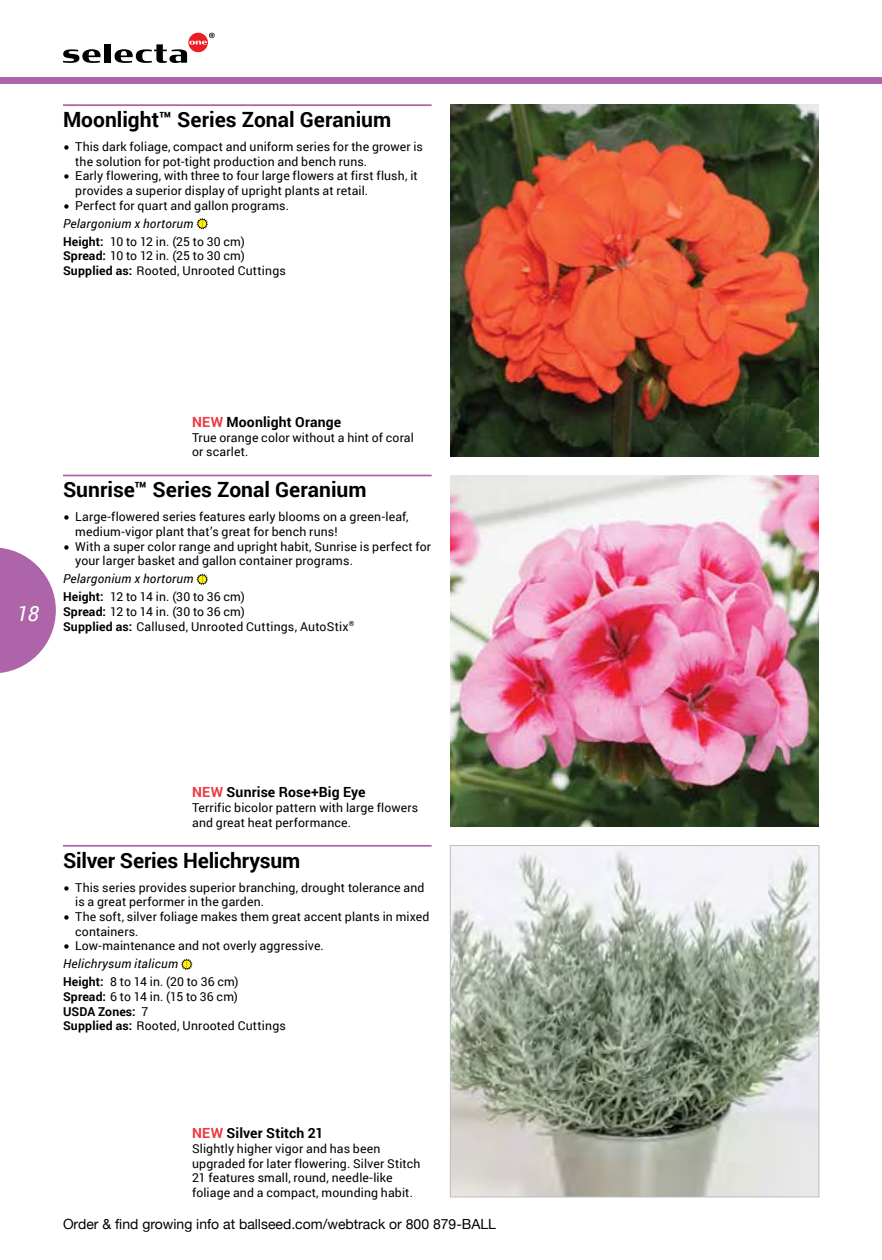
<style>
.page{position:relative;width:882px;height:1260px;background:#fff}
.page>*{position:absolute;margin:0;border:0;box-sizing:border-box;transform-origin:0 0}
.t1{font:700 21px "Roboto";color:#000}
.t2{font:italic 21px "Roboto";color:#fff}
.t3{font:14px "Helvetica Neue";color:#000}
.t4{font:700 14px "Roboto";letter-spacing:.01em;color:#000}
.t5{font:12.25px/14.7px "Roboto";letter-spacing:.01em;color:#000}
.t6{font:italic 12.25px/17.8px "Roboto";letter-spacing:.025em;color:#000}
.s1{font-family:"Helvetica Neue"}
.s2{font-weight:700;font-style:normal}
.s3{font-style:normal}
.s4{font-weight:700}
.s5{color:#ef373e}
</style>
<div class="page">
<svg style="left:0;top:547px;width:56px;height:126px"></svg>
<div style="left:0;top:77px;width:882px;height:7px;background:#ad64a9"></div>
<svg style="left:63px;top:49px;width:38px;height:14px"></svg>
<div style="left:104px;top:44px;width:7px;height:19px;background:#000"></div>
<svg style="left:115px;top:33px;width:100px;height:30px"></svg>
<hr style="left:63px;top:475px;width:369px;height:1px;background:#ad64a9">
<svg style="left:196px;top:573px;width:12px;height:12px"></svg>
<hr style="left:63px;top:845px;width:369px;height:2px;background:#ad64a9">
<svg style="left:181px;top:959px;width:12px;height:11px"></svg>
<hr style="left:63px;top:104px;width:369px;height:2px;background:#ad64a9">
<svg style="left:196px;top:218px;width:12px;height:11px"></svg>
<img style="left:450px;top:105px;width:369px;height:351px">
<img style="left:450px;top:475px;width:369px;height:352px">
<img style="left:452px;top:847px;width:365px;height:348px">
<div style="left:450px;top:845px;width:369px;height:352px;border:1px solid #bcbec0"></div>
<h1 class="t1" style="left:63px;top:105px;width:330px">Moonlight™ Series Zonal Geranium</h1>
<p class="t5" style="left:63px;top:139px;width:361px"><span class="s1">࡟</span> This dark foliage, compact and uniform series for the grower is</p>
<p class="t5" style="left:75px;top:154px;width:294px">the solution for pot-tight production and bench runs.</p>
<p class="t5" style="left:63px;top:168px;width:356px"><span class="s1">࡟</span> Early flowering, with three to four large flowers at first flush, it</p>
<p class="t5" style="left:75px;top:183px;width:295px">provides a superior display of upright plants at retail.</p>
<p class="t5" style="left:63px;top:198px;width:228px"><span class="s1">࡟</span> Perfect for quart and gallon programs.</p>
<p class="t6" style="left:63px;top:214px;width:183px">Pelargonium x hortorum<br><span class="s2">Height:</span> <span class="s3">10 to 12 in. (25 to 30 cm)</span></p>
<p class="t5" style="left:63px;top:248px;width:224px"><span class="s4">Spread:</span> 10 to 12 in. (25 to 30 cm)<br><span class="s4">Supplied as:</span> Rooted, Unrooted Cuttings</p>
<h1 class="t2" style="left:17px;top:599px;width:24px">18</h1>
<p class="t4" style="left:192px;top:412px;width:151px"><span class="s5">NEW</span> Moonlight Orange</p>
<p class="t5" style="left:192px;top:429px;width:223px">True orange color without a hint of coral or scarlet.</p>
<h1 class="t1" style="left:63px;top:475px;width:305px">Sunrise™ Series Zonal Geranium</h1>
<p class="t5" style="left:63px;top:509px;width:347px"><span class="s1">࡟</span> Large-flowered series features early blooms on a green-leaf,</p>
<p class="t5" style="left:75px;top:524px;width:264px">medium-vigor plant that’s great for bench runs!</p>
<p class="t5" style="left:63px;top:539px;width:370px"><span class="s1">࡟</span> With a super color range and upright habit, Sunrise is perfect for</p>
<p class="t5" style="left:75px;top:553px;width:279px">your larger basket and gallon container programs.</p>
<p class="t6" style="left:63px;top:570px;width:183px">Pelargonium x hortorum<br><span class="s2">Height:</span> <span class="s3">12 to 14 in. (30 to 36 cm)</span></p>
<p class="t5" style="left:63px;top:604px;width:293px"><span class="s4">Spread:</span> 12 to 14 in. (30 to 36 cm)<br><span class="s4">Supplied as:</span> Callused, Unrooted Cuttings, AutoStix<sup>®</sup></p>
<p class="t4" style="left:192px;top:782px;width:175px"><span class="s5">NEW</span> Sunrise Rose+Big Eye</p>
<p class="t5" style="left:192px;top:800px;width:228px">Terrific bicolor pattern with large flowers and great heat performance.</p>
<h1 class="t1" style="left:63px;top:845px;width:239px">Silver Series Helichrysum</h1>
<p class="t5" style="left:63px;top:880px;width:363px"><span class="s1">࡟</span> This series provides superior branching, drought tolerance and</p>
<p class="t5" style="left:75px;top:894px;width:190px">is a great performer in the garden.</p>
<p class="t5" style="left:63px;top:909px;width:368px"><span class="s1">࡟</span> The soft, silver foliage makes them great accent plants in mixed</p>
<p class="t5" style="left:75px;top:924px;width:65px">containers.</p>
<p class="t5" style="left:63px;top:938px;width:262px"><span class="s1">࡟</span> Low-maintenance and not overly aggressive.</p>
<p class="t6" style="left:63px;top:955px;width:177px">Helichrysum italicum<br><span class="s2">Height:</span> <span class="s3">8 to 14 in. (20 to 36 cm)</span></p>
<p class="t5" style="left:63px;top:989px;width:224px"><span class="s4">Spread:</span> 6 to 14 in. (15 to 36 cm)<br><span class="s4">USDA Zones:</span> 7<br><span class="s4">Supplied as:</span> Rooted, Unrooted Cuttings</p>
<p class="t4" style="left:192px;top:1123px;width:133px"><span class="s5">NEW</span> Silver Stitch 21</p>
<p class="t5" style="left:192px;top:1141px;width:230px">Slightly higher vigor and has been upgraded for later flowering. Silver Stitch 21 features small, round, needle-like foliage and a compact, mounding habit.</p>
<p class="t3" style="left:63px;top:1213px;width:435px">Order &amp; find growing info at ballseed.com/webtrack or 800 879-BALL</p>
</div>
